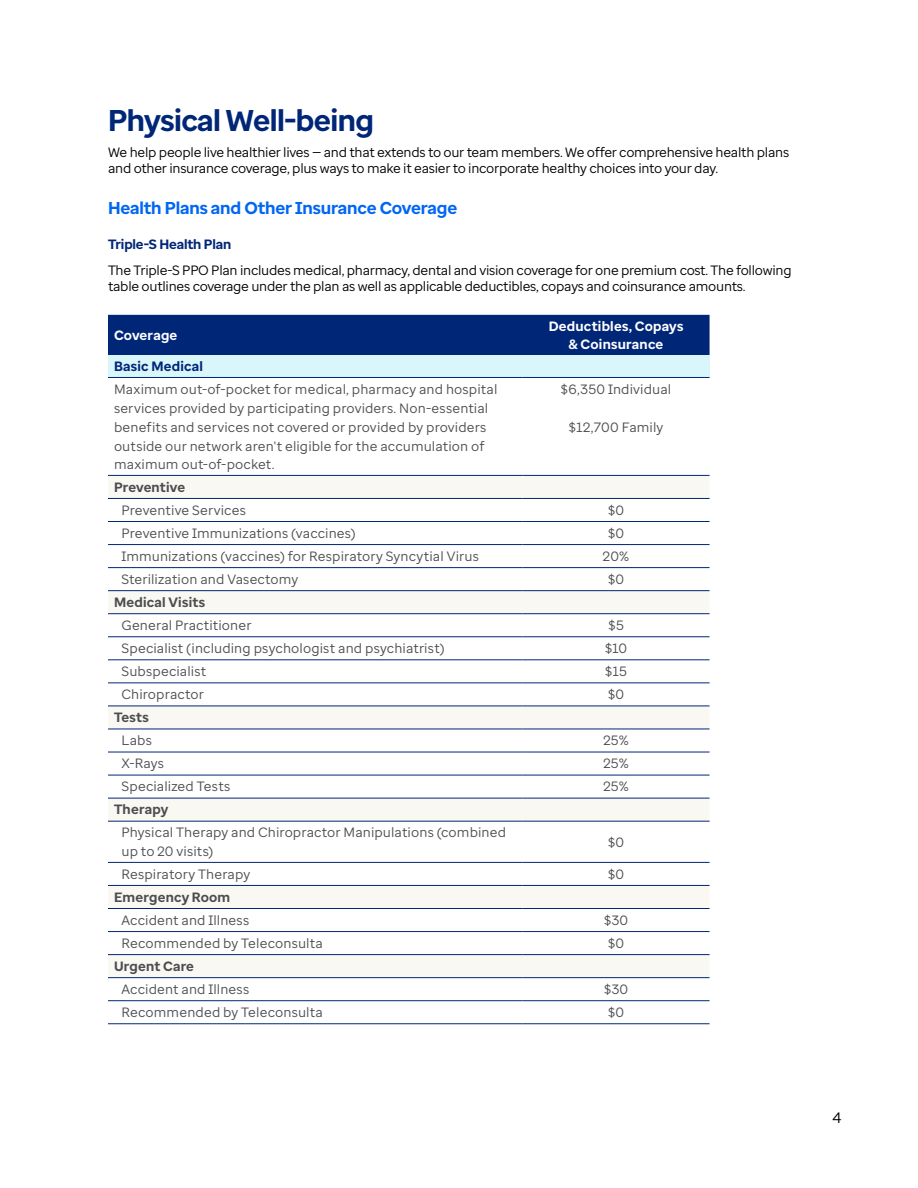
<style>
.page{position:relative;width:918px;height:1188px;background:#fff}
.page>*{position:absolute;margin:0;border:0;box-sizing:border-box;transform-origin:0 0}
.t1{font:700 30px "Enterprise Sans";letter-spacing:-.02em;color:#002677}
.t2{font:700 17.25px "Enterprise Sans";letter-spacing:-.01em;color:#0066f5}
.t3{font:15px "Enterprise Sans";color:#000}
.t4{font:13.5px/18.9px "Enterprise Sans";letter-spacing:.01em;color:#4b4d4f}
.t5{font:13.5px/16.5px "Enterprise Sans";letter-spacing:-.02em;color:#000}
.t6{font:700 13.5px "Enterprise Sans";letter-spacing:.015em;color:#4b4d4f}
.t7{font:700 13.5px/18px "Enterprise Sans";letter-spacing:.015em;color:#fff;text-align:center}
.t8{font:700 13.5px "Enterprise Sans";letter-spacing:-.01em;color:#002677}
.t9{font:700 13.5px "Enterprise Sans";letter-spacing:.015em;color:#002677}
</style>
<div class="page">
<div style="left:108px;top:315px;width:602px;height:40px;background:#002677"></div>
<div style="left:108px;top:355px;width:602px;height:22px;background:#d9f6fa"></div>
<svg style="left:108px;top:476px;width:602px;height:501px"></svg>
<hr style="left:108px;top:377px;width:415px;height:1px;background:#002677">
<hr style="left:523px;top:377px;width:187px;height:1px;background:#002677">
<hr style="left:108px;top:475px;width:415px;height:1px;background:#002677">
<hr style="left:523px;top:475px;width:187px;height:1px;background:#002677">
<hr style="left:108px;top:498px;width:415px;height:1px;background:#002677">
<hr style="left:523px;top:498px;width:187px;height:1px;background:#002677">
<hr style="left:108px;top:521px;width:415px;height:1px;background:#002677">
<hr style="left:523px;top:521px;width:187px;height:1px;background:#002677">
<hr style="left:108px;top:544px;width:415px;height:1px;background:#002677">
<hr style="left:523px;top:544px;width:187px;height:1px;background:#002677">
<hr style="left:108px;top:567px;width:415px;height:1px;background:#002677">
<hr style="left:523px;top:567px;width:187px;height:1px;background:#002677">
<hr style="left:108px;top:590px;width:415px;height:1px;background:#002677">
<hr style="left:523px;top:590px;width:187px;height:1px;background:#002677">
<hr style="left:108px;top:613px;width:415px;height:1px;background:#002677">
<hr style="left:523px;top:613px;width:187px;height:1px;background:#002677">
<hr style="left:108px;top:636px;width:415px;height:1px;background:#002677">
<hr style="left:523px;top:636px;width:187px;height:1px;background:#002677">
<hr style="left:108px;top:659px;width:415px;height:1px;background:#002677">
<hr style="left:523px;top:659px;width:187px;height:1px;background:#002677">
<hr style="left:108px;top:682px;width:415px;height:1px;background:#002677">
<hr style="left:523px;top:682px;width:187px;height:1px;background:#002677">
<hr style="left:108px;top:706px;width:415px;height:1px;background:#002677">
<hr style="left:523px;top:706px;width:187px;height:1px;background:#002677">
<hr style="left:108px;top:729px;width:415px;height:1px;background:#002677">
<hr style="left:523px;top:729px;width:187px;height:1px;background:#002677">
<hr style="left:108px;top:752px;width:415px;height:1px;background:#002677">
<hr style="left:523px;top:752px;width:187px;height:1px;background:#002677">
<hr style="left:108px;top:775px;width:415px;height:1px;background:#002677">
<hr style="left:523px;top:775px;width:187px;height:1px;background:#002677">
<hr style="left:108px;top:798px;width:415px;height:1px;background:#002677">
<hr style="left:523px;top:798px;width:187px;height:1px;background:#002677">
<hr style="left:108px;top:821px;width:415px;height:1px;background:#002677">
<hr style="left:523px;top:821px;width:187px;height:1px;background:#002677">
<hr style="left:108px;top:862px;width:415px;height:1px;background:#002677">
<hr style="left:523px;top:862px;width:187px;height:1px;background:#002677">
<hr style="left:108px;top:885px;width:415px;height:1px;background:#002677">
<hr style="left:523px;top:885px;width:187px;height:1px;background:#002677">
<hr style="left:108px;top:908px;width:415px;height:1px;background:#002677">
<hr style="left:523px;top:908px;width:187px;height:1px;background:#002677">
<hr style="left:108px;top:931px;width:415px;height:1px;background:#002677">
<hr style="left:523px;top:931px;width:187px;height:1px;background:#002677">
<hr style="left:108px;top:954px;width:415px;height:1px;background:#002677">
<hr style="left:523px;top:954px;width:187px;height:1px;background:#002677">
<hr style="left:108px;top:977px;width:415px;height:1px;background:#002677">
<hr style="left:523px;top:977px;width:187px;height:1px;background:#002677">
<hr style="left:108px;top:1000px;width:415px;height:1px;background:#002677">
<hr style="left:523px;top:1000px;width:187px;height:1px;background:#002677">
<hr style="left:108px;top:1023px;width:415px;height:1px;background:#002677">
<hr style="left:523px;top:1023px;width:187px;height:1px;background:#002677">
<h1 class="t1" style="left:108px;top:101px;width:267px">Physical Well-being</h1>
<p class="t5" style="left:108px;top:144px;width:683px">We help people live healthier lives — and that extends to our team members. We offer comprehensive health plans and other insurance coverage, plus ways to make it easier to incorporate healthy choices into your day.</p>
<p class="t2" style="left:108px;top:197px;width:351px">Health Plans and Other Insurance Coverage</p>
<p class="t8" style="left:108px;top:235px;width:125px">Triple-S Health Plan</p>
<p class="t5" style="left:108px;top:261px;width:685px">The Triple-S PPO Plan includes medical, pharmacy, dental and vision coverage for one premium cost. The following table outlines coverage under the plan as well as applicable deductibles, copays and coinsurance amounts.</p>
<p class="t7" style="left:114px;top:326px;width:65px">Coverage</p>
<p class="t7" style="left:549px;top:317px;width:136px">Deductibles, Copays &amp; Coinsurance</p>
<p class="t9" style="left:114px;top:358px;width:91px">Basic Medical</p>
<p class="t4" style="left:114px;top:379px;width:385px">Maximum out-of-pocket for medical, pharmacy and hospital services provided by participating providers. Non-essential benefits and services not covered or provided by providers outside our network aren't eligible for the accumulation of maximum out-of-pocket.</p>
<p class="t4" style="left:561px;top:379px;width:112px">$6,350 Individual</p>
<p class="t4" style="left:569px;top:417px;width:96px">$12,700 Family</p>
<p class="t6" style="left:114px;top:478px;width:73px">Preventive</p>
<p class="t4" style="left:122px;top:500px;width:126px">Preventive Services</p>
<p class="t4" style="left:608px;top:500px;width:18px">$0</p>
<p class="t4" style="left:122px;top:524px;width:236px">Preventive Immunizations (vaccines)</p>
<p class="t4" style="left:608px;top:524px;width:18px">$0</p>
<p class="t4" style="left:122px;top:547px;width:359px">Immunizations (vaccines) for Respiratory Syncytial Virus</p>
<p class="t4" style="left:603px;top:547px;width:28px">20%</p>
<p class="t4" style="left:122px;top:570px;width:178px">Sterilization and Vasectomy</p>
<p class="t4" style="left:608px;top:570px;width:18px">$0</p>
<p class="t6" style="left:114px;top:593px;width:93px">Medical Visits</p>
<p class="t4" style="left:122px;top:616px;width:132px">General Practitioner</p>
<p class="t4" style="left:608px;top:616px;width:17px">$5</p>
<p class="t4" style="left:122px;top:639px;width:325px">Specialist (including psychologist and psychiatrist)</p>
<p class="t4" style="left:605px;top:639px;width:24px">$10</p>
<p class="t4" style="left:122px;top:662px;width:86px">Subspecialist</p>
<p class="t4" style="left:605px;top:662px;width:23px">$15</p>
<p class="t4" style="left:122px;top:685px;width:84px">Chiropractor</p>
<p class="t4" style="left:608px;top:685px;width:18px">$0</p>
<p class="t6" style="left:114px;top:709px;width:37px">Tests</p>
<p class="t4" style="left:122px;top:731px;width:32px">Labs</p>
<p class="t4" style="left:603px;top:731px;width:27px">25%</p>
<p class="t4" style="left:122px;top:754px;width:44px">X-Rays</p>
<p class="t4" style="left:603px;top:754px;width:27px">25%</p>
<p class="t4" style="left:122px;top:777px;width:110px">Specialized Tests</p>
<p class="t4" style="left:603px;top:777px;width:27px">25%</p>
<p class="t6" style="left:114px;top:801px;width:56px">Therapy</p>
<p class="t4" style="left:122px;top:823px;width:386px">Physical Therapy and Chiropractor Manipulations (combined up to 20 visits)</p>
<p class="t4" style="left:608px;top:833px;width:18px">$0</p>
<p class="t4" style="left:122px;top:864px;width:130px">Respiratory Therapy</p>
<p class="t4" style="left:608px;top:864px;width:18px">$0</p>
<p class="t6" style="left:114px;top:888px;width:118px">Emergency Room</p>
<p class="t4" style="left:122px;top:910px;width:129px">Accident and Illness</p>
<p class="t4" style="left:604px;top:910px;width:26px">$30</p>
<p class="t4" style="left:122px;top:933px;width:203px">Recommended by Teleconsulta</p>
<p class="t4" style="left:608px;top:933px;width:18px">$0</p>
<p class="t6" style="left:114px;top:957px;width:82px">Urgent Care</p>
<p class="t4" style="left:122px;top:980px;width:129px">Accident and Illness</p>
<p class="t4" style="left:604px;top:980px;width:26px">$30</p>
<p class="t4" style="left:122px;top:1003px;width:203px">Recommended by Teleconsulta</p>
<p class="t4" style="left:608px;top:1003px;width:18px">$0</p>
<p class="t3" style="left:832px;top:1108px;width:11px">4</p>
</div>
